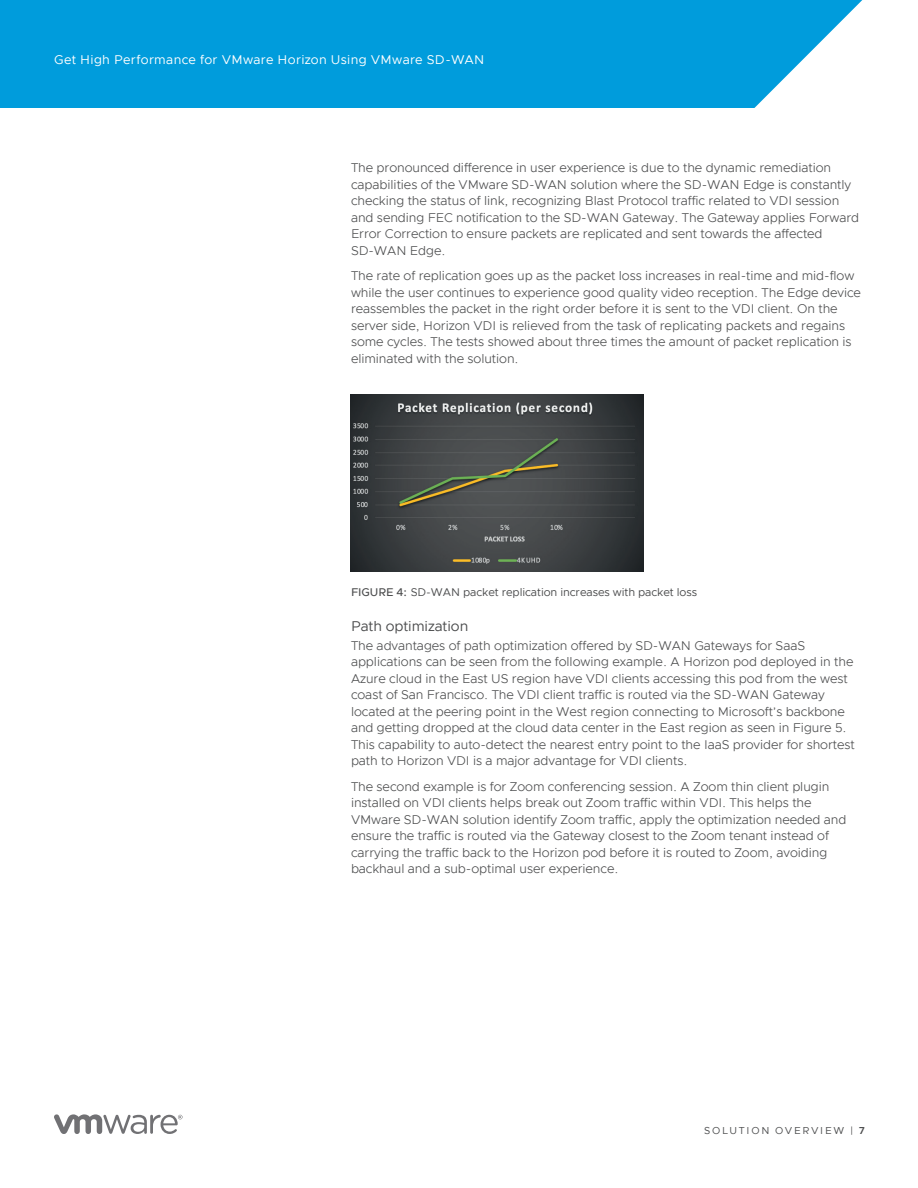
<style>
.page{position:relative;width:918px;height:1188px;background:#fff}
.page>*{position:absolute;margin:0;border:0;box-sizing:border-box;transform-origin:0 0}
._4a__SUBHEAD_2{font:14.25px "Metropolis";letter-spacing:-.005em;color:#4b4c4d}
._3a__BODY_TEXT{font:300 12.75px/16.5px "Metropolis";letter-spacing:-.005em;color:#4b4c4d}
.t1{font:12.75px "Metropolis";letter-spacing:.025em;color:#fff}
._4a__SUBHEAD_2-2{font:11.25px "Metropolis";letter-spacing:-.005em;color:#4b4c4d}
.t2{font:10.2px "Metropolis";letter-spacing:.165em;color:#4b4c4d}
.s1{font-weight:500}
.s2{font-weight:600}
</style>
<div class="page">
<svg style="left:54px;top:1114px;width:129px;height:20px"></svg>
<div style="left:0;top:0;width:863px;height:108px;background:#009cdc"></div>
<img style="left:350px;top:394px;width:294px;height:178px">
<p class="t1" style="left:54px;top:52px;width:432px">Get High Performance for VMware Horizon Using VMware SD-WAN</p>
<p class="_3a__BODY_TEXT" style="left:351px;top:159px;width:510px">The pronounced difference in user experience is due to the dynamic remediation capabilities of the VMware SD-WAN solution where the SD-WAN Edge is constantly checking the status of link, recognizing Blast Protocol traffic related to VDI session and sending FEC notification to the SD-WAN Gateway. The Gateway applies Forward Error Correction to ensure packets are replicated and sent towards the affected SD-WAN Edge.</p>
<p class="_3a__BODY_TEXT" style="left:351px;top:267px;width:512px">The rate of replication goes up as the packet loss increases in real-time and mid-flow while the user continues to experience good quality video reception. The Edge device reassembles the packet in the right order before it is sent to the VDI client. On the server side, Horizon VDI is relieved from the task of replicating packets and regains some cycles. The tests showed about three times the amount of packet replication is eliminated with the solution.</p>
<p class="_4a__SUBHEAD_2-2" style="left:351px;top:585px;width:348px"><span class="s1">FIGURE 4:</span> SD-WAN packet replication increases with packet loss</p>
<p class="_4a__SUBHEAD_2" style="left:351px;top:617px;width:119px">Path optimization</p>
<p class="_3a__BODY_TEXT" style="left:351px;top:637px;width:505px">The advantages of path optimization offered by SD-WAN Gateways for SaaS applications can be seen from the following example. A Horizon pod deployed in the Azure cloud in the East US region have VDI clients accessing this pod from the west coast of San Francisco. The VDI client traffic is routed via the SD-WAN Gateway located at the peering point in the West region connecting to Microsoft’s backbone and getting dropped at the cloud data center in the East region as seen in Figure 5.<br>This capability to auto-detect the nearest entry point to the IaaS provider for shortest path to Horizon VDI is a major advantage for VDI clients.</p>
<p class="_3a__BODY_TEXT" style="left:351px;top:778px;width:497px">The second example is for Zoom conferencing session. A Zoom thin client plugin installed on VDI clients helps break out Zoom traffic within VDI. This helps the VMware SD-WAN solution identify Zoom traffic, apply the optimization needed and ensure the traffic is routed via the Gateway closest to the Zoom tenant instead of carrying the traffic back to the Horizon pod before it is routed to Zoom, avoiding backhaul and a sub-optimal user experience.</p>
<p class="t2" style="left:704px;top:1124px;width:162px">SOLUTION OVERVIEW | <span class="s2">7</span></p>
</div>
